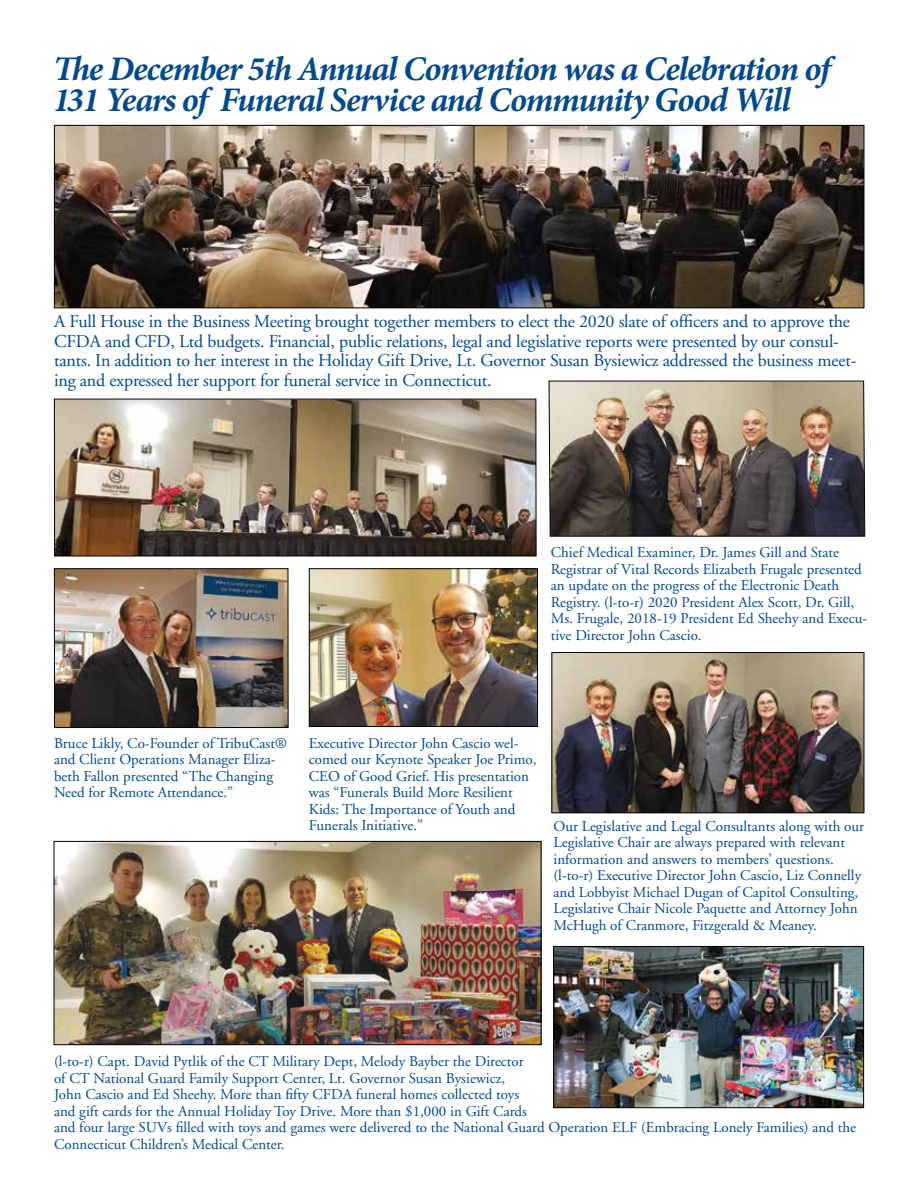
<style>
.page{position:relative;width:918px;height:1188px;background:#fff}
.page>*{position:absolute;margin:0;border:0;box-sizing:border-box;transform-origin:0 0}
.t1{font:italic 700 34.5px/31.5px "Minion Pro";letter-spacing:-.035em;color:#004990}
.t2{font:18px/19.5px "Adobe Garamond";letter-spacing:-.01em;color:#004990}
.t3{font:15px/16.5px "Adobe Garamond";color:#004990}
</style>
<div class="page">
<img style="left:311px;top:570px;width:225px;height:155px">
<div style="left:309px;top:568px;width:229px;height:159px;border:1px solid #000"></div>
<img style="left:548px;top:380px;width:318px;height:157px">
<img style="left:56px;top:570px;width:230px;height:156px">
<div style="left:54px;top:568px;width:234px;height:160px;border:1px solid #000"></div>
<img style="left:56px;top:401px;width:478px;height:153px">
<div style="left:54px;top:399px;width:482px;height:157px;border:1px solid #000"></div>
<img style="left:56px;top:127px;width:806px;height:179px">
<div style="left:54px;top:125px;width:810px;height:183px;border:1px solid #000"></div>
<img style="left:554px;top:654px;width:308px;height:157px">
<div style="left:552px;top:652px;width:312px;height:161px;border:1px solid #000"></div>
<img style="left:555px;top:948px;width:307px;height:158px">
<div style="left:553px;top:946px;width:311px;height:162px;border:1px solid #000"></div>
<img style="left:56px;top:843px;width:483px;height:200px">
<div style="left:54px;top:841px;width:487px;height:204px;border:1px solid #000"></div>
<h1 class="t1" style="left:53px;top:52px;width:785px">The December 5th Annual Convention was a Celebration of<br>131 Years of Funeral Service and Community Good Will</h1>
<p class="t2" style="left:54px;top:312px;width:804px">A Full House in the Business Meeting brought together members to elect the 2020 slate of officers and to approve the CFDA and CFD, Ltd budgets. Financial, public relations, legal and legislative reports were presented by our consul&shy;tants. In addition to her interest in the Holiday Gift Drive, Lt. Governor Susan Bysiewicz addressed the business meet&shy;ing and expressed her support for funeral service in Connecticut.</p>
<p class="t3" style="left:551px;top:544px;width:318px">Chief Medical Examiner, Dr. James Gill and State Registrar of Vital Records Elizabeth Frugale presented an update on the progress of the Electronic Death Registry. (l-to-r) 2020 President Alex Scott, Dr. Gill, Ms. Frugale, 2018-19 President Ed Sheehy and Execu&shy;tive Director John Cascio.</p>
<p class="t3" style="left:54px;top:735px;width:234px">Bruce Likly, Co-Founder of TribuCast® and Client Operations Manager Eliza&shy;beth Fallon presented “The Changing Need for Remote Attendance.”</p>
<p class="t3" style="left:309px;top:735px;width:229px">Executive Director John Cascio wel&shy;comed our Keynote Speaker Joe Primo, CEO of Good Grief. His presentation was “Funerals Build More Resilient Kids: The Importance of Youth and Funerals Initiative.”</p>
<p class="t3" style="left:554px;top:818px;width:312px">Our Legislative and Legal Consultants along with our Legislative Chair are always prepared with relevant information and answers to members’ questions. (l-to-r) Executive Director John Cascio, Liz Connelly and Lobbyist Michael Dugan of Capitol Consulting, Legislative Chair Nicole Paquette and Attorney John McHugh of Cranmore, Fitzgerald &amp; Meaney.</p>
<p class="t3" style="left:54px;top:1054px;width:804px">(l-to-r) Capt. David Pytlik of the CT Military Dept, Melody Bayber the Director<br>of CT National Guard Family Support Center, Lt. Governor Susan Bysiewicz,<br>John Cascio and Ed Sheehy. More than fifty CFDA funeral homes collected toys<br>and gift cards for the Annual Holiday Toy Drive. More than $1,000 in Gift Cards<br>and four large SUVs filled with toys and games were delivered to the National Guard Operation ELF (Embracing Lonely Families) and the Connecticut Children’s Medical Center.</p>
</div>
